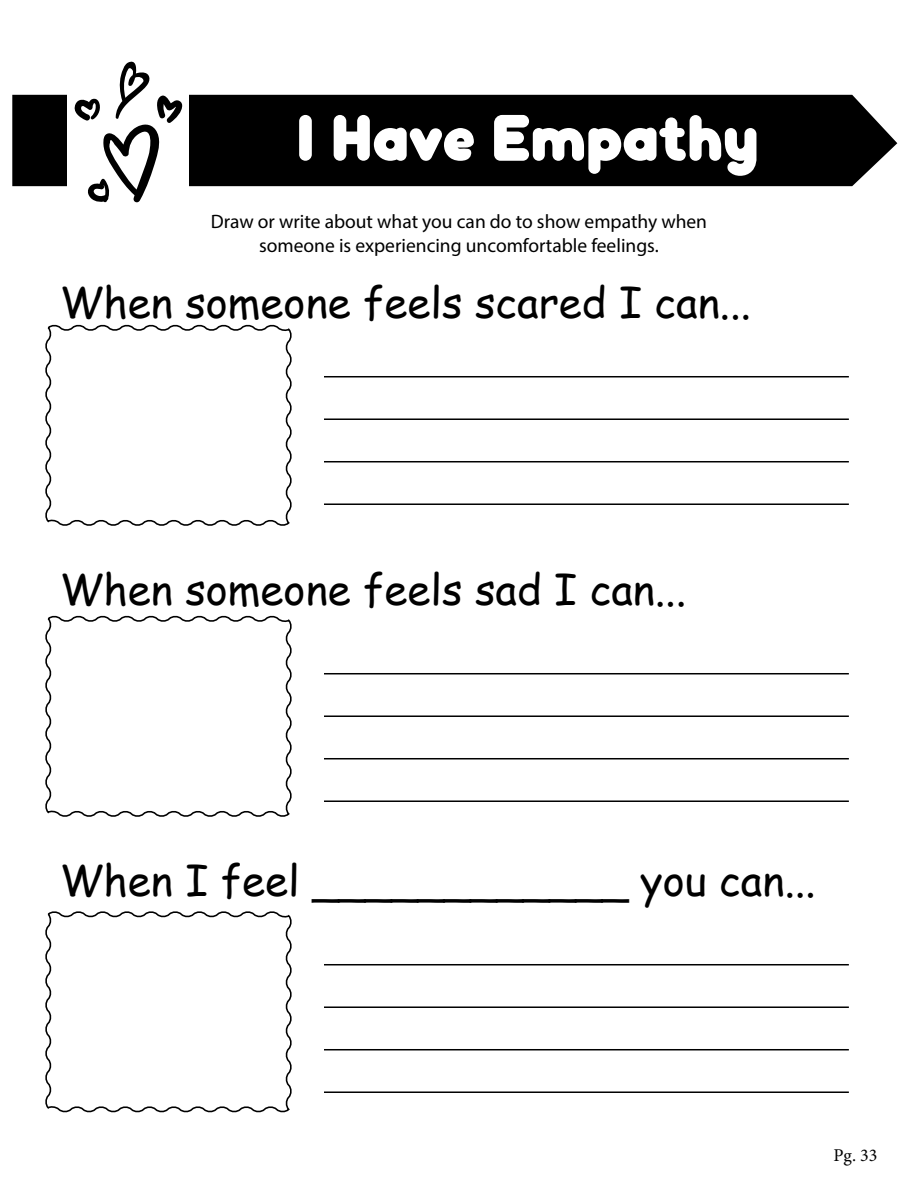
<style>
.page{position:relative;width:918px;height:1188px;background:#fff}
.page>*{position:absolute;margin:0;border:0;box-sizing:border-box;transform-origin:0 0}
.t1{font:700 60px "Qilka";color:#fff}
.t2{font:42px "Comic Sans MS";color:#000}
.t3{font:19.5px/23.4px "Myriad Pro";color:#000;text-align:center}
.t4{font:18px "Minion Pro";color:#000}
</style>
<div class="page">
<div style="left:12px;top:95px;width:885px;height:91px;background:#000"></div>
<hr style="left:324px;top:376px;width:525px;height:1px;background:#000">
<hr style="left:324px;top:418px;width:525px;height:2px;background:#000">
<hr style="left:324px;top:461px;width:525px;height:1px;background:#000">
<hr style="left:324px;top:503px;width:525px;height:2px;background:#000">
<svg style="left:45px;top:324px;width:247px;height:202px"></svg>
<hr style="left:324px;top:964px;width:525px;height:1px;background:#000">
<hr style="left:324px;top:1006px;width:525px;height:2px;background:#000">
<hr style="left:324px;top:1049px;width:525px;height:1px;background:#000">
<hr style="left:324px;top:1091px;width:525px;height:2px;background:#000">
<svg style="left:45px;top:911px;width:247px;height:202px"></svg>
<hr style="left:324px;top:673px;width:525px;height:1px;background:#000">
<hr style="left:324px;top:715px;width:525px;height:2px;background:#000">
<hr style="left:324px;top:758px;width:525px;height:1px;background:#000">
<hr style="left:324px;top:800px;width:525px;height:2px;background:#000">
<svg style="left:45px;top:615px;width:247px;height:202px"></svg>
<div style="left:68px;top:68px;width:121px;height:152px;background:#fff"></div>
<svg style="left:74px;top:61px;width:109px;height:142px"></svg>
<h1 class="t1" style="left:296px;top:98px;width:464px">I Have Empathy</h1>
<p class="t3" style="left:211px;top:210px;width:498px">Draw or write about what you can do to show empathy when someone is experiencing uncomfortable feelings.</p>
<h2 class="t2" style="left:60px;top:271px;width:693px">When someone feels scared I can...</h2>
<h2 class="t2" style="left:60px;top:558px;width:628px">When someone feels sad I can...</h2>
<h2 class="t2" style="left:60px;top:849px;width:757px">When I feel ____________ you can...</h2>
<p class="t4" style="left:833px;top:1143px;width:46px">Pg. 33</p>
</div>
